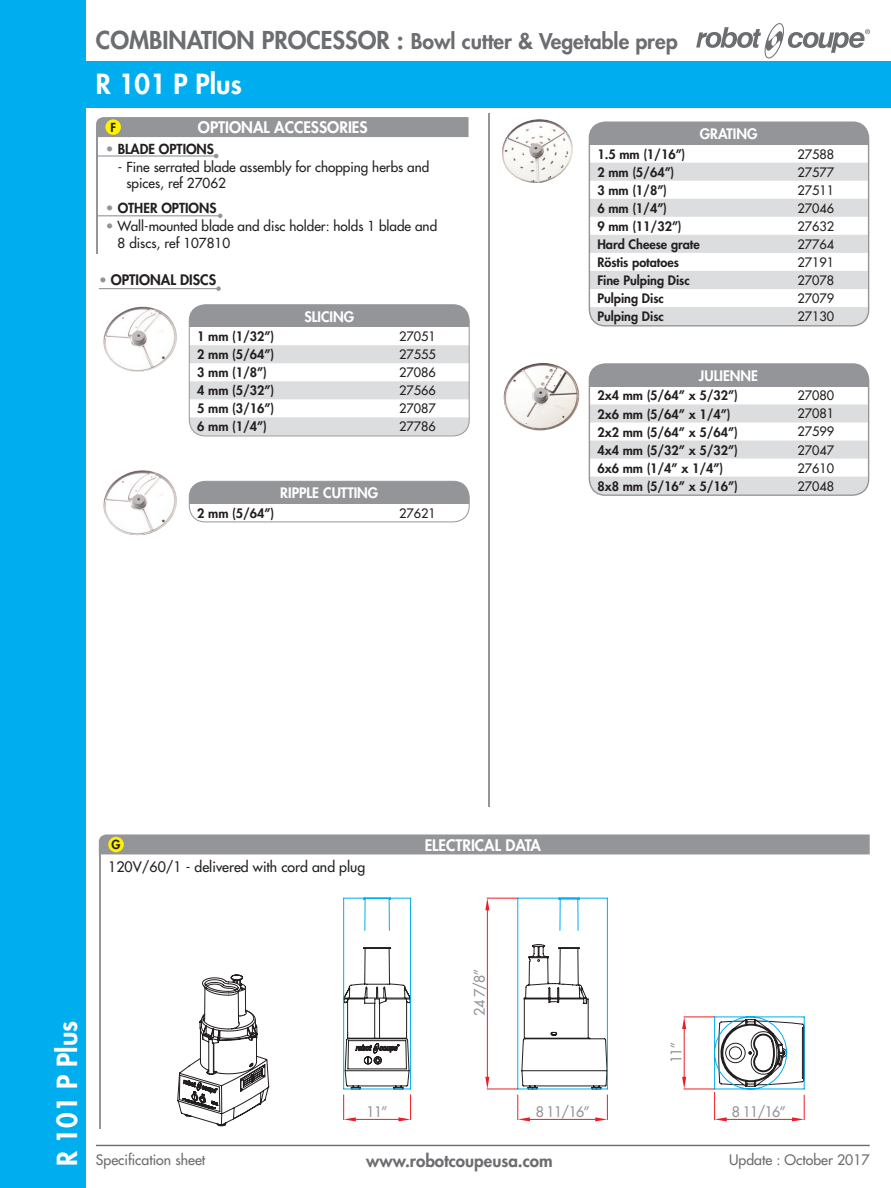
<style>
.page{position:relative;width:891px;height:1188px;background:#fff}
.page>*{position:absolute;margin:0;border:0;box-sizing:border-box;transform-origin:0 0}
.t1{font:800 27px "Futura";color:#fff}
.t2{font:800 21.15px "Futura";color:#6c6d70}
.t3{font:800 16.95px "Futura";color:#6c6d70}
.t4{font:800 15.45px "Futura";color:#fff}
.t5{font:14.25px "Futura";letter-spacing:-.05em;color:#939598}
.t6{font:14.1px "Futura";color:#6c6d70}
.t7{font:800 14.1px "Futura";color:#fff}
.t8{font:14.1px "Futura";color:#231f20}
.t9{font:800 14.1px "Futura";color:#231f20}
.t10{font:13.5px/16.2px "Futura";color:#231f20}
.t11{font:800 13.5px "Futura";color:#231f20}
.t12{font:800 12.75px "Futura";color:#231f20}
.t13{font:12.75px "Futura";color:#231f20}
.t14{font:800 12.15px "Futura";color:#231f20}
.s1{font-size:24px}
.s2{font-weight:400;color:#939598}
.s3{font-weight:800;color:#939598}
.s4{font-weight:400;font-size:13.5px;color:#939598}
</style>
<div class="page">
<hr style="left:488px;top:113px;width:2px;height:694px;background:#939598">
<hr style="left:99px;top:288px;width:120px;height:1px;background:#939598">
<svg style="left:216px;top:286px;width:5px;height:5px"></svg>
<div style="left:189px;top:305px;width:280px;height:22px;background:#939598"></div>
<svg style="left:189px;top:345px;width:280px;height:90px"></svg>
<div style="left:189px;top:304px;width:281px;height:132px;border:1px solid #939598;border-radius:16px"></div>
<div style="left:189px;top:481px;width:280px;height:23px;background:#939598"></div>
<div style="left:189px;top:481px;width:281px;height:41px;border:1px solid #939598;border-radius:16px"></div>
<div style="left:589px;top:122px;width:279px;height:23px;background:#939598"></div>
<svg style="left:589px;top:163px;width:279px;height:162px;fill:#dcdddf"></svg>
<div style="left:589px;top:121px;width:280px;height:206px;border:1px solid #939598;border-radius:16px"></div>
<div style="left:589px;top:364px;width:279px;height:22px;background:#939598"></div>
<svg style="left:589px;top:404px;width:279px;height:91px"></svg>
<div style="left:589px;top:363px;width:280px;height:133px;border:1px solid #939598;border-radius:16px"></div>
<img style="left:503px;top:363px;width:77px;height:68px">
<img style="left:103px;top:307px;width:74px;height:65px">
<img style="left:103px;top:470px;width:74px;height:66px">
<img style="left:502px;top:119px;width:71px;height:64px">
<div style="left:63px;top:61px;width:828px;height:46px;background:#00aeef"></div>
<div style="left:0;top:0;width:85px;height:1188px;background:#00aeef"></div>
<hr style="left:96px;top:1145px;width:774px;height:1px;background:#6c6d70">
<svg style="left:696px;top:23px;width:174px;height:35px"></svg>
<hr style="left:99px;top:846px;width:2px;height:283px;background:#939598">
<div style="left:99px;top:834px;width:771px;height:20px;background:#939598"></div>
<div style="left:108px;top:837px;width:16px;height:15px;background:#fff101;border-radius:50%"></div>
<hr style="left:96px;top:129px;width:2px;height:124px;background:#939598">
<div style="left:96px;top:117px;width:373px;height:20px;background:#939598"></div>
<div style="left:105px;top:119px;width:16px;height:16px;background:#fff101;border-radius:50%"></div>
<hr style="left:96px;top:155px;width:120px;height:2px;background:#939598">
<svg style="left:214px;top:154px;width:4px;height:4px"></svg>
<hr style="left:96px;top:215px;width:124px;height:1px;background:#939598">
<svg style="left:218px;top:214px;width:4px;height:4px"></svg>
<svg style="left:177px;top:975px;width:92px;height:151px"></svg>
<svg style="left:343px;top:898px;width:68px;height:223px"></svg>
<hr style="left:487px;top:898px;width:30px;height:1px;background:#ee1d23">
<hr style="left:487px;top:1089px;width:30px;height:1px;background:#ee1d23">
<hr style="left:487px;top:910px;width:1px;height:167px;background:#ee1d23">
<svg style="left:485px;top:898px;width:4px;height:12px"></svg>
<svg style="left:485px;top:1077px;width:4px;height:12px"></svg>
<svg style="left:517px;top:898px;width:91px;height:223px"></svg>
<svg style="left:682px;top:1016px;width:123px;height:105px"></svg>
<h2 class="t2" style="left:96px;top:28px;width:583px"><span class="s1">COMBINATION PROCESSOR :</span> Bowl cutter &amp; Vegetable prep</h2>
<h1 class="t1" style="left:96px;top:67px;width:147px">R 101 P Plus</h1>
<p class="t14" style="left:110px;top:120px;width:7px">F</p>
<p class="t4" style="left:198px;top:118px;width:171px">OPTIONAL ACCESSORIES</p>
<p class="t11" style="left:106px;top:140px;width:110px"><span class="s2">•</span> BLADE OPTIONS</p>
<p class="t10" style="left:126px;top:159px;width:305px;text-indent:-8px">- Fine serrated blade assembly for chopping herbs and spices, ref 27062</p>
<p class="t11" style="left:106px;top:199px;width:112px"><span class="s2">•</span> OTHER OPTIONS</p>
<p class="t10" style="left:118px;top:218px;width:321px;text-indent:-12px"><span class="s3">•</span> Wall-mounted blade and disc holder: holds 1 blade and<br>8 discs, ref 107810</p>
<p class="t9" style="left:99px;top:270px;width:119px"><span class="s4">•</span> OPTIONAL DISCS</p>
<p class="t7" style="left:304px;top:307px;width:51px">SLICING</p>
<p class="t12" style="left:197px;top:328px;width:78px">1 mm (1/32”)</p>
<p class="t13" style="left:399px;top:329px;width:38px">27051</p>
<p class="t12" style="left:197px;top:347px;width:78px">2 mm (5/64”)</p>
<p class="t13" style="left:399px;top:347px;width:38px">27555</p>
<p class="t12" style="left:197px;top:365px;width:71px">3 mm (1/8”)</p>
<p class="t13" style="left:399px;top:365px;width:38px">27086</p>
<p class="t12" style="left:197px;top:383px;width:78px">4 mm (5/32”)</p>
<p class="t13" style="left:399px;top:383px;width:38px">27566</p>
<p class="t12" style="left:197px;top:401px;width:78px">5 mm (3/16”)</p>
<p class="t13" style="left:399px;top:401px;width:38px">27087</p>
<p class="t12" style="left:197px;top:419px;width:71px">6 mm (1/4”)</p>
<p class="t13" style="left:399px;top:419px;width:38px">27786</p>
<p class="t7" style="left:280px;top:484px;width:100px">RIPPLE CUTTING</p>
<p class="t12" style="left:197px;top:505px;width:78px">2 mm (5/64”)</p>
<p class="t13" style="left:399px;top:505px;width:38px">27621</p>
<p class="t7" style="left:700px;top:125px;width:59px">GRATING</p>
<p class="t12" style="left:597px;top:146px;width:89px">1.5 mm (1/16”)</p>
<p class="t13" style="left:798px;top:146px;width:38px">27588</p>
<p class="t12" style="left:597px;top:164px;width:78px">2 mm (5/64”)</p>
<p class="t13" style="left:798px;top:164px;width:38px">27577</p>
<p class="t12" style="left:597px;top:182px;width:71px">3 mm (1/8”)</p>
<p class="t13" style="left:798px;top:182px;width:38px">27511</p>
<p class="t12" style="left:597px;top:200px;width:71px">6 mm (1/4”)</p>
<p class="t13" style="left:798px;top:200px;width:38px">27046</p>
<p class="t12" style="left:597px;top:218px;width:86px">9 mm (11/32”)</p>
<p class="t13" style="left:798px;top:218px;width:38px">27632</p>
<p class="t12" style="left:597px;top:236px;width:104px">Hard Cheese grate</p>
<p class="t13" style="left:798px;top:236px;width:38px">27764</p>
<p class="t12" style="left:597px;top:254px;width:83px">Röstis potatoes</p>
<p class="t13" style="left:798px;top:254px;width:38px">27191</p>
<p class="t12" style="left:597px;top:272px;width:94px">Fine Pulping Disc</p>
<p class="t13" style="left:798px;top:272px;width:38px">27078</p>
<p class="t12" style="left:597px;top:290px;width:68px">Pulping Disc</p>
<p class="t13" style="left:798px;top:290px;width:38px">27079</p>
<p class="t12" style="left:597px;top:308px;width:68px">Pulping Disc</p>
<p class="t13" style="left:798px;top:308px;width:38px">27130</p>
<p class="t7" style="left:699px;top:367px;width:61px">JULIENNE</p>
<p class="t12" style="left:597px;top:388px;width:142px">2x4 mm (5/64” x 5/32”)</p>
<p class="t13" style="left:798px;top:388px;width:38px">27080</p>
<p class="t12" style="left:597px;top:406px;width:135px">2x6 mm (5/64” x 1/4”)</p>
<p class="t13" style="left:798px;top:406px;width:38px">27081</p>
<p class="t12" style="left:597px;top:424px;width:142px">2x2 mm (5/64” x 5/64”)</p>
<p class="t13" style="left:798px;top:424px;width:38px">27599</p>
<p class="t12" style="left:597px;top:442px;width:142px">4x4 mm (5/32” x 5/32”)</p>
<p class="t13" style="left:798px;top:442px;width:38px">27047</p>
<p class="t12" style="left:597px;top:460px;width:127px">6x6 mm (1/4” x 1/4”)</p>
<p class="t13" style="left:798px;top:460px;width:38px">27610</p>
<p class="t12" style="left:597px;top:478px;width:142px">8x8 mm (5/16” x 5/16”)</p>
<p class="t13" style="left:798px;top:478px;width:38px">27048</p>
<p class="t14" style="left:112px;top:837px;width:11px">G</p>
<p class="t4" style="left:425px;top:835px;width:118px">ELECTRICAL DATA</p>
<p class="t8" style="left:108px;top:858px;width:259px">120V/60/1 - delivered with cord and plug</p>
<h1 class="t1" style="left:50px;top:1166px;width:147px;rotate:-90deg">R 101 P Plus</h1>
<p class="t5" style="left:471px;top:1016px;width:48px;rotate:-90deg">24 7/8”</p>
<p class="t5" style="left:667px;top:1063px;width:23px;rotate:-90deg">11”</p>
<p class="t5" style="left:367px;top:1103px;width:23px">11”</p>
<p class="t5" style="left:536px;top:1103px;width:56px">8 11/16”</p>
<p class="t5" style="left:732px;top:1103px;width:56px">8 11/16”</p>
<p class="t6" style="left:96px;top:1151px;width:111px">Specification sheet</p>
<h3 class="t3" style="left:366px;top:1150px;width:188px">www.robotcoupeusa.com</h3>
<p class="t6" style="left:729px;top:1151px;width:142px">Update : October 2017</p>
</div>
